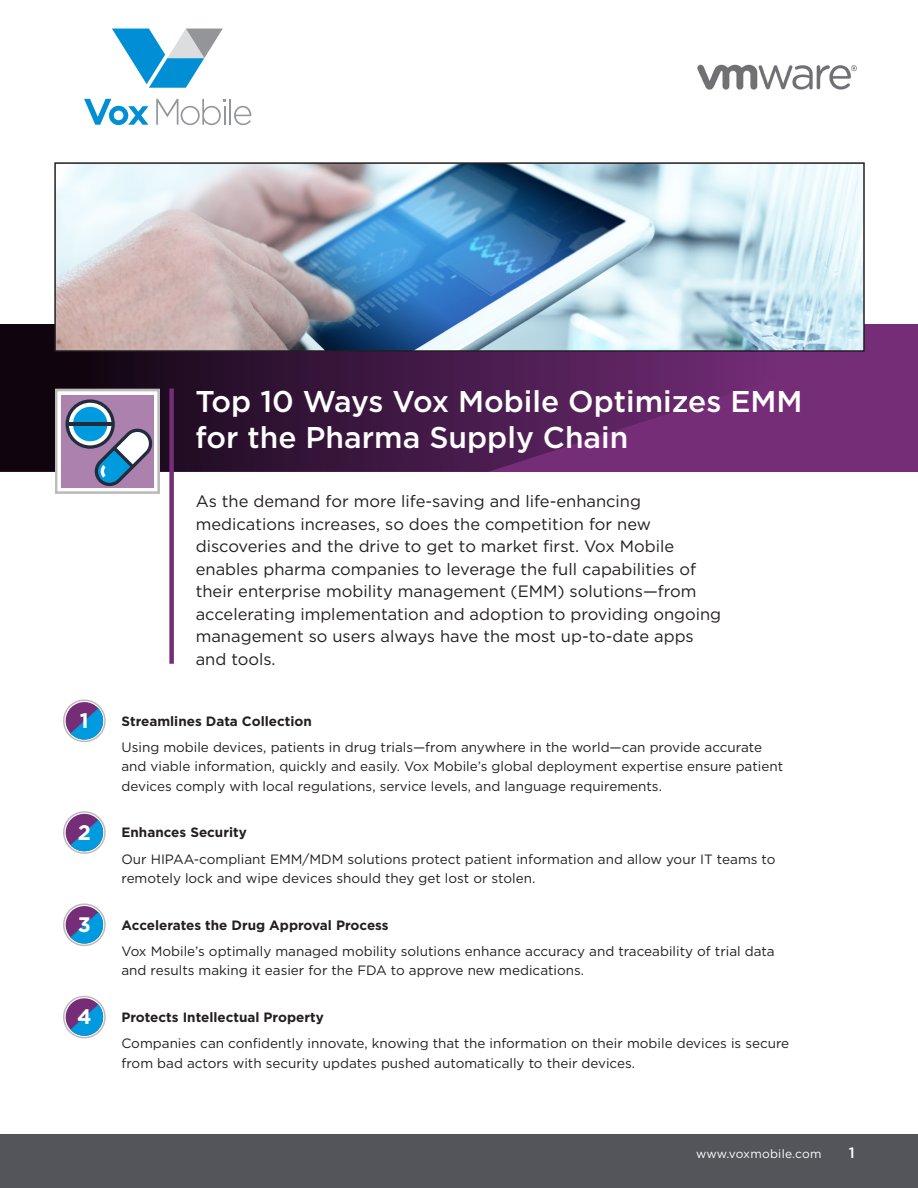
<style>
.page{position:relative;width:918px;height:1188px;background:#fff}
.page>*{position:absolute;margin:0;border:0;box-sizing:border-box;transform-origin:0 0}
.t1{font:500 30px/36px "Gotham";color:#fff}
.t2{font:700 21px "Gotham";color:#fff}
.t3{font:16.5px/22.5px "Gotham";color:#231f20}
.t4{font:500 15px "Gotham";color:#fff}
.t5{font:13.5px/19.5px "Gotham";color:#231f20}
.Numbered_subheads{font:700 13.5px "Gotham";color:#231f20}
.t6{font:12px "Gotham";letter-spacing:.02em;color:#fff}
</style>
<div class="page">
<div style="left:0;top:1134px;width:918px;height:54px;background:#54555a"></div>
<img style="left:697px;top:64px;width:160px;height:26px">
<svg style="left:112px;top:29px;width:111px;height:59px"></svg>
<svg style="left:156px;top:99px;width:95px;height:26px"></svg>
<svg style="left:84px;top:99px;width:64px;height:26px"></svg>
<svg style="left:0;top:324px;width:918px;height:148px;background:#4c1d4f"></svg>
<svg style="left:63px;top:699px;width:43px;height:44px"></svg>
<svg style="left:63px;top:811px;width:43px;height:43px"></svg>
<svg style="left:63px;top:903px;width:43px;height:44px"></svg>
<svg style="left:63px;top:995px;width:43px;height:44px"></svg>
<div style="left:56px;top:390px;width:103px;height:103px;background:linear-gradient(to right,#fff,#fff)"></div>
<div style="left:55px;top:389px;width:105px;height:105px;border:3px solid #bdbbbb"></div>
<div style="left:61px;top:395px;width:92px;height:92px;background:#ac81ae"></div>
<svg style="left:66px;top:399px;width:86px;height:87px"></svg>
<div style="left:169px;top:388px;width:5px;height:276px;background:#752d78"></div>
<img style="left:57px;top:165px;width:805px;height:184px">
<div style="left:54px;top:162px;width:811px;height:190px;border:2px solid #231f20"></div>
<p class="t1" style="left:195px;top:384px;width:609px">Top 10 Ways Vox Mobile Optimizes EMM for the Pharma Supply Chain</p>
<p class="t3" style="left:196px;top:490px;width:527px">As the demand for more life-saving and life-enhancing medications increases, so does the competition for new discoveries and the drive to get to market first. Vox Mobile enables pharma companies to leverage the full capabilities of their enterprise mobility management (EMM) solutions—from accelerating implementation and adoption to providing ongoing management so users always have the most up-to-date apps and tools.</p>
<p class="t2" style="left:80px;top:707px;width:10px">1</p>
<p class="Numbered_subheads" style="left:122px;top:712px;width:192px">Streamlines Data Collection</p>
<p class="t5" style="left:122px;top:737px;width:663px">Using mobile devices, patients in drug trials—from anywhere in the world—can provide accurate and viable information, quickly and easily. Vox Mobile’s global deployment expertise ensure patient devices comply with local regulations, service levels, and language requirements.</p>
<p class="t2" style="left:78px;top:819px;width:15px">2</p>
<p class="Numbered_subheads" style="left:122px;top:824px;width:127px">Enhances Security</p>
<p class="t5" style="left:122px;top:849px;width:656px">Our HIPAA-compliant EMM/MDM solutions protect patient information and allow your IT teams to remotely lock and wipe devices should they get lost or stolen.</p>
<p class="t2" style="left:78px;top:911px;width:15px">3</p>
<p class="Numbered_subheads" style="left:122px;top:916px;width:269px">Accelerates the Drug Approval Process</p>
<p class="t5" style="left:122px;top:941px;width:655px">Vox Mobile’s optimally managed mobility solutions enhance accuracy and traceability of trial data and results making it easier for the FDA to approve new medications.</p>
<p class="t2" style="left:77px;top:1003px;width:16px">4</p>
<p class="Numbered_subheads" style="left:122px;top:1008px;width:204px">Protects Intellectual Property</p>
<p class="t5" style="left:122px;top:1033px;width:669px">Companies can confidently innovate, knowing that the information on their mobile devices is secure from bad actors with security updates pushed automatically to their devices.</p>
<p class="t6" style="left:696px;top:1146px;width:127px">www.voxmobile.com</p>
<p class="t4" style="left:849px;top:1143px;width:7px">1</p>
</div>
